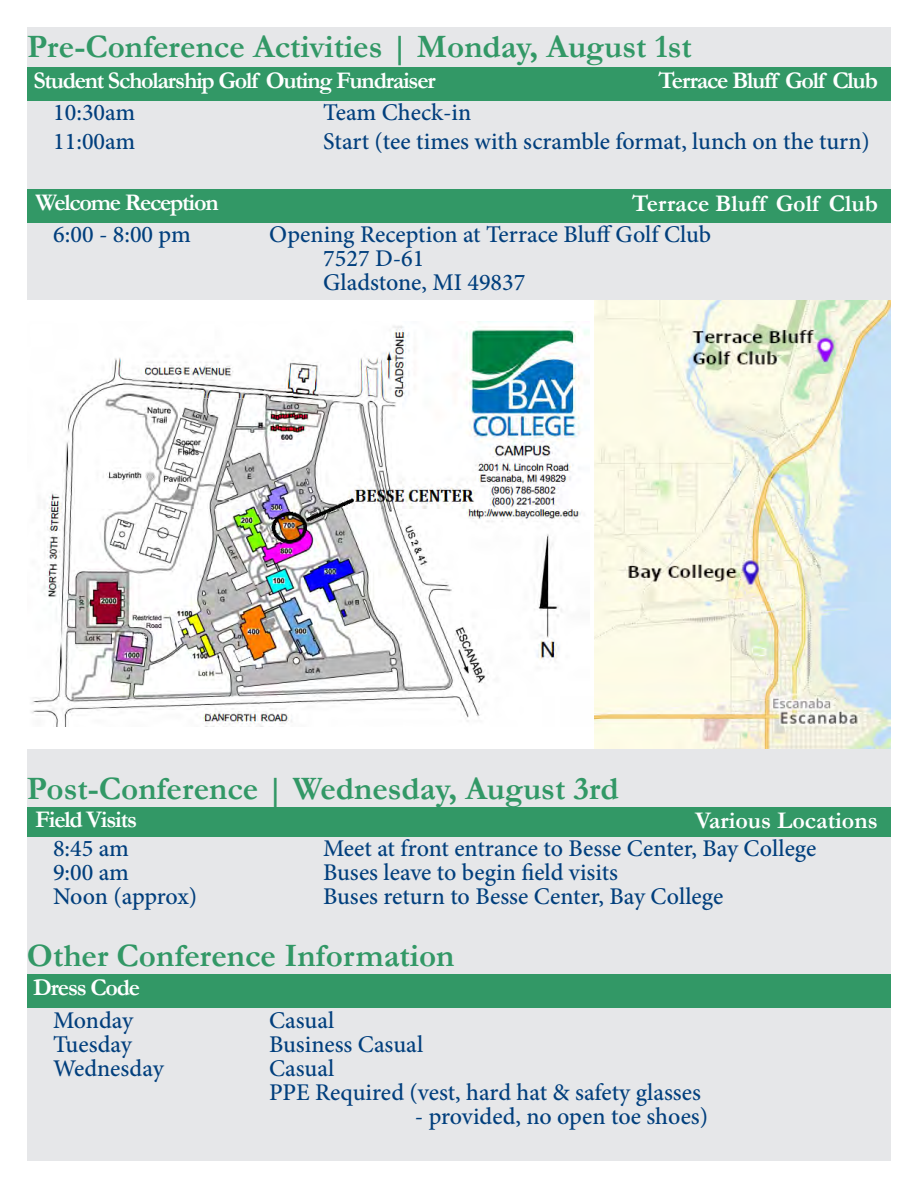
<style>
.page{position:relative;width:918px;height:1188px;background:#fff}
.page>*{position:absolute;margin:0;border:0;box-sizing:border-box;transform-origin:0 0}
.t1{font:700 33px "Garamond";color:#329866}
.t2{font:500 24px "Minion Pro";color:#013f7d}
.t3{font:700 24px "Garamond";letter-spacing:-.05em;color:#fff}
.t4{font:700 24px "Garamond";color:#fff}
</style>
<div class="page">
<div style="left:27px;top:27px;width:864px;height:1134px;background:#e6e7e9"></div>
<div style="left:27px;top:807px;width:864px;height:29px;background:#329866"></div>
<div style="left:27px;top:190px;width:864px;height:33px;background:#329866"></div>
<div style="left:27px;top:974px;width:864px;height:34px;background:#329866"></div>
<div style="left:27px;top:300px;width:567px;height:448px;background:#fff"></div>
<img style="left:31px;top:321px;width:559px;height:405px">
<img style="left:594px;top:300px;width:297px;height:448px">
<div style="left:27px;top:67px;width:864px;height:34px;background:#329866"></div>
<p class="t1" style="left:27px;top:24px;width:666px">Pre-Conference Activities | Monday, August 1st</p>
<p class="t3" style="left:659px;top:64px;width:221px">Terrace Bluff Golf Club</p>
<p class="t3" style="left:33px;top:64px;width:404px">Student Scholarship Golf Outing Fundraiser</p>
<p class="t2" style="left:53px;top:96px;width:84px">10:30am</p>
<p class="t2" style="left:323px;top:96px;width:150px">Team Check-in</p>
<p class="t2" style="left:53px;top:125px;width:84px">11:00am</p>
<p class="t2" style="left:323px;top:125px;width:548px">Start (tee times with scramble format, lunch on the turn)</p>
<p class="t3" style="left:35px;top:186px;width:185px">Welcome Reception</p>
<p class="t4" style="left:632px;top:187px;width:247px">Terrace Bluff Golf Club</p>
<p class="t2" style="left:53px;top:218px;width:139px">6:00 - 8:00 pm</p>
<p class="t2" style="left:269px;top:218px;width:443px">Opening Reception at Terrace Bluff Golf Club</p>
<p class="t2" style="left:323px;top:242px;width:103px">7527 D-61</p>
<p class="t2" style="left:323px;top:266px;width:204px">Gladstone, MI 49837</p>
<p class="t1" style="left:27px;top:766px;width:593px">Post-Conference | Wednesday, August 3rd</p>
<p class="t3" style="left:35px;top:803px;width:103px">Field Visits</p>
<p class="t4" style="left:695px;top:804px;width:184px">Various Locations</p>
<p class="t2" style="left:53px;top:832px;width:77px">8:45 am</p>
<p class="t2" style="left:323px;top:832px;width:495px">Meet at front entrance to Besse Center, Bay College</p>
<p class="t2" style="left:53px;top:856px;width:77px">9:00 am</p>
<p class="t2" style="left:323px;top:856px;width:297px">Buses leave to begin field visits</p>
<p class="t2" style="left:53px;top:880px;width:146px">Noon (approx)</p>
<p class="t2" style="left:323px;top:880px;width:402px">Buses return to Besse Center, Bay College</p>
<p class="t1" style="left:27px;top:933px;width:429px">Other Conference Information</p>
<p class="t3" style="left:33px;top:971px;width:108px">Dress Code</p>
<p class="t2" style="left:53px;top:1004px;width:82px">Monday</p>
<p class="t2" style="left:269px;top:1004px;width:67px">Casual</p>
<p class="t2" style="left:53px;top:1028px;width:80px">Tuesday</p>
<p class="t2" style="left:269px;top:1028px;width:156px">Business Casual</p>
<p class="t2" style="left:53px;top:1052px;width:112px">Wednesday</p>
<p class="t2" style="left:269px;top:1052px;width:67px">Casual</p>
<p class="t2" style="left:269px;top:1076px;width:433px">PPE Required (vest, hard hat &amp; safety glasses</p>
<p class="t2" style="left:415px;top:1100px;width:295px">- provided, no open toe shoes)</p>
</div>
